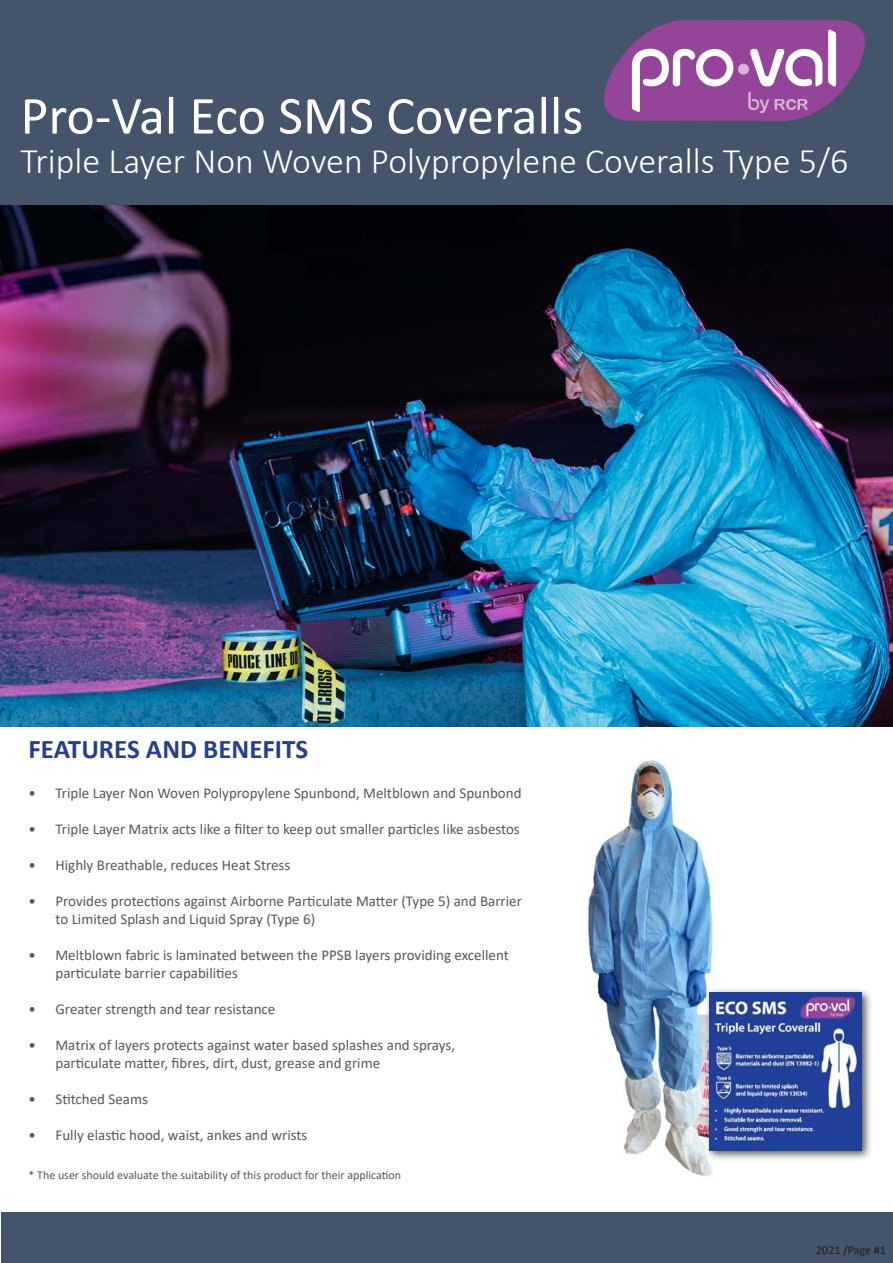
<style>
.page{position:relative;width:893px;height:1263px;background:#fff}
.page>*{position:absolute;margin:0;border:0;box-sizing:border-box;transform-origin:0 0}
.t1{font:54px "Calibri";color:#fff}
.t2{font:300 36px "Calibri";color:#fff}
.t3{font:700 27px "Calibri";color:#253f8e}
.t4{font:15px/18px "Calibri";color:#57585a}
.t5{font:12px "Calibri";color:#57585a}
.t6{font:12px "Calibri";color:#231f20}
</style>
<div class="page">
<img style="left:588px;top:760px;width:125px;height:416px">
<div style="left:1px;top:1213px;width:892px;height:50px;background:#44546b"></div>
<img style="left:0;top:205px;width:893px;height:522px">
<div style="left:0;top:0;width:893px;height:205px;background:#44546b"></div>
<svg style="left:604px;top:20px;width:261px;height:101px;background:#9862a1"></svg>
<div style="left:704px;top:987px;width:169px;height:175px;background:#231f20;opacity:.75"></div>
<img style="left:709px;top:992px;width:153px;height:159px">
<p class="t1" style="left:21px;top:78px;width:564px">Pro-Val Eco SMS Coveralls</p>
<p class="t2" style="left:21px;top:138px;width:829px">Triple Layer Non Woven Polypropylene Coveralls Type 5/6</p>
<p class="t3" style="left:28px;top:730px;width:281px">FEATURES AND BENEFITS</p>
<p class="t4" style="left:28px;top:783px;width:495px">• Triple Layer Non Woven Polypropylene Spunbond, Meltblown and Spunbond</p>
<p class="t4" style="left:28px;top:819px;width:493px">• Triple Layer Matrix acts like a filter to keep out smaller particles like asbestos</p>
<p class="t4" style="left:28px;top:855px;width:263px">• Highly Breathable, reduces Heat Stress</p>
<p class="t4" style="left:56px;top:891px;width:468px;text-indent:-27px">• Provides protections against Airborne Particulate Matter (Type 5) and Barrier to Limited Splash and Liquid Spray (Type 6)</p>
<p class="t4" style="left:56px;top:945px;width:455px;text-indent:-27px">• Meltblown fabric is laminated between the PPSB layers providing excellent particulate barrier capabilities</p>
<p class="t4" style="left:28px;top:999px;width:248px">• Greater strength and tear resistance</p>
<p class="t4" style="left:56px;top:1035px;width:401px;text-indent:-27px">• Matrix of layers protects against water based splashes and sprays, particulate matter, fibres, dirt, dust, grease and grime</p>
<p class="t4" style="left:28px;top:1089px;width:121px">• Stitched Seams</p>
<p class="t4" style="left:28px;top:1125px;width:280px">• Fully elastic hood, waist, ankes and wrists</p>
<p class="t5" style="left:28px;top:1167px;width:374px">* The user should evaluate the suitability of this product for their application</p>
<p class="t6" style="left:816px;top:1242px;width:71px">2021 /Page #1</p>
</div>
